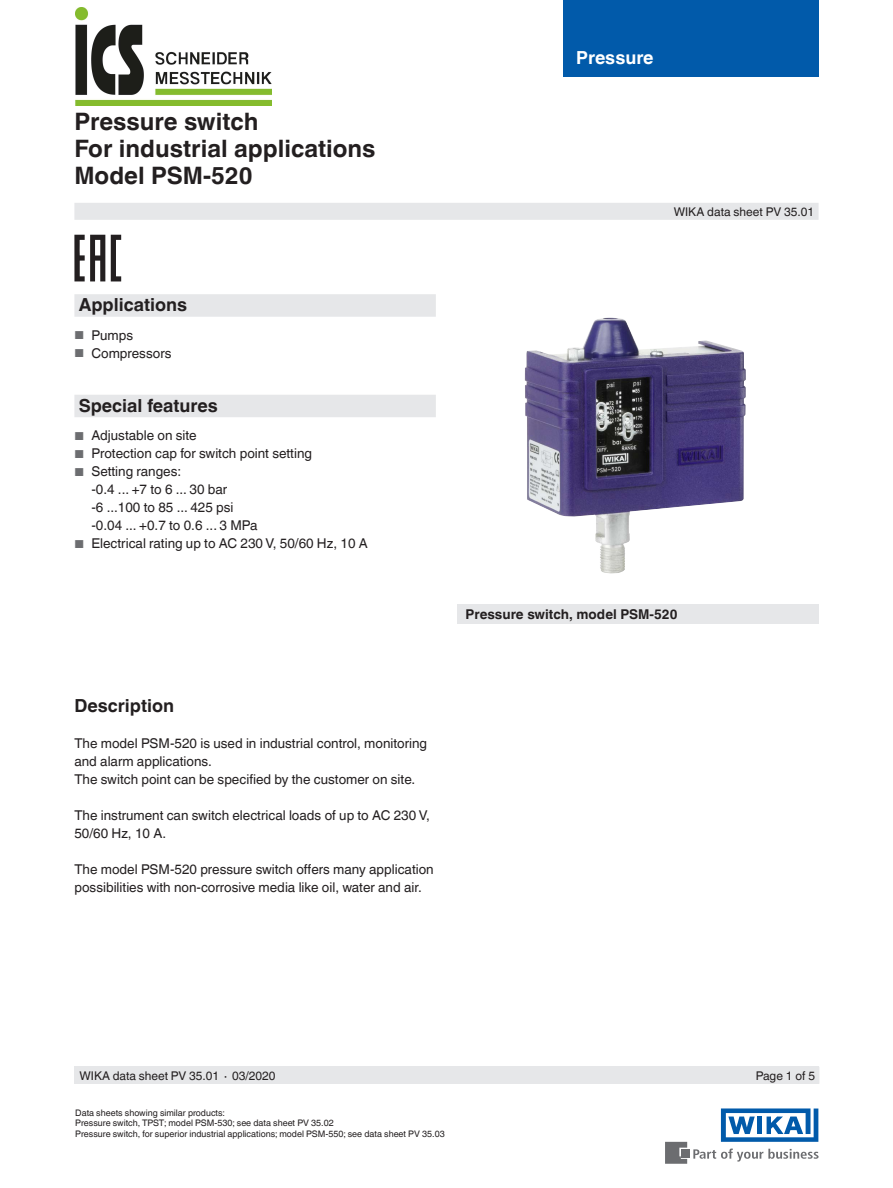
<style>
.page{position:relative;width:893px;height:1188px;background:#fff}
.page>*{position:absolute;margin:0;border:0;box-sizing:border-box;transform-origin:0 0}
.t1{font:700 24px/27px "Helvetica World";color:#231f20}
.t2{font:700 18px "Helvetica World";color:#231f20}
.t3{font:700 18px "Helvetica World";color:#fff}
.t4{font:13.5px/18px "Helvetica World";color:#231f20}
.t5{font:700 13.5px "Helvetica World";color:#231f20}
.t6{font:12px "Helvetica World";color:#231f20}
.t7{font:9px/10.5px "Helvetica World";color:#231f20}
.s1{font-size:11.55px;color:#6c6d70}
</style>
<div class="page">
<svg style="left:693px;top:1149px;width:126px;height:13px"></svg>
<div style="left:682px;top:1150px;width:8px;height:8px;background:#6c6d70"></div>
<svg style="left:665px;top:1142px;width:22px;height:22px"></svg>
<svg style="left:721px;top:1108px;width:97px;height:34px"></svg>
<div style="left:563px;top:0;width:256px;height:76px;background:#015aaa"></div>
<div style="left:74px;top:203px;width:745px;height:17px;background:#e6e7e9"></div>
<div style="left:74px;top:1066px;width:745px;height:18px;background:#e6e7e9"></div>
<img style="left:524px;top:318px;width:222px;height:256px">
<div style="left:457px;top:604px;width:362px;height:20px;background:#e6e7e9"></div>
<div style="left:74px;top:294px;width:362px;height:23px;background:#e6e7e9"></div>
<div style="left:74px;top:395px;width:362px;height:22px;background:#e6e7e9"></div>
<svg style="left:111px;top:235px;width:10px;height:46px"></svg>
<svg style="left:74px;top:235px;width:31px;height:46px"></svg>
<img style="left:75px;top:7px;width:197px;height:98px">
<h1 class="t1" style="left:74px;top:108px;width:303px">Pressure switch<br>For industrial applications<br>Model PSM-520</h1>
<h2 class="t2" style="left:79px;top:295px;width:110px">Applications</h2>
<p class="t4" style="left:74px;top:326px;width:60px"><span class="s1">■</span> Pumps</p>
<p class="t4" style="left:74px;top:344px;width:99px"><span class="s1">■</span> Compressors</p>
<h2 class="t2" style="left:79px;top:395px;width:141px">Special features</h2>
<p class="t4" style="left:74px;top:427px;width:124px"><span class="s1">■</span> Adjustable on site</p>
<p class="t4" style="left:74px;top:445px;width:239px"><span class="s1">■</span> Protection cap for switch point setting</p>
<p class="t4" style="left:91px;top:463px;width:168px;text-indent:-17px"><span class="s1">■</span> Setting ranges:<br>-0.4 ... +7 to 6 ... 30 bar<br>-6 ...100 to 85 ... 425 psi -0.04 ... +0.7 to 0.6 ... 3 MPa</p>
<p class="t4" style="left:74px;top:535px;width:295px"><span class="s1">■</span> Electrical rating up to AC 230 V, 50/60 Hz, 10 A</p>
<h2 class="t2" style="left:74px;top:695px;width:101px">Description</h2>
<p class="t4" style="left:74px;top:734px;width:354px">The model PSM-520 is used in industrial control, monitoring and alarm applications.<br>The switch point can be specified by the customer on site.</p>
<p class="t4" style="left:74px;top:806px;width:357px">The instrument can switch electrical loads of up to AC 230 V,<br>50/60 Hz, 10 A.</p>
<p class="t4" style="left:74px;top:860px;width:361px">The model PSM-520 pressure switch offers many application possibilities with non-corrosive media like oil, water and air.</p>
<h2 class="t3" style="left:576px;top:47px;width:79px">Pressure</h2>
<p class="t6" style="left:674px;top:204px;width:142px">WIKA data sheet PV 35.01</p>
<p class="t5" style="left:466px;top:607px;width:213px">Pressure switch, model PSM-520</p>
<p class="t6" style="left:80px;top:1068px;width:197px">WIKA data sheet PV 35.01 ∙ 03/2020</p>
<p class="t7" style="left:75px;top:1107px;width:371px">Data sheets showing similar products:<br>Pressure switch, TPST; model PSM-530; see data sheet PV 35.02<br>Pressure switch, for superior industrial applications; model PSM-550; see data sheet PV 35.03</p>
<p class="t6" style="left:756px;top:1068px;width:61px">Page 1 of 5</p>
</div>
